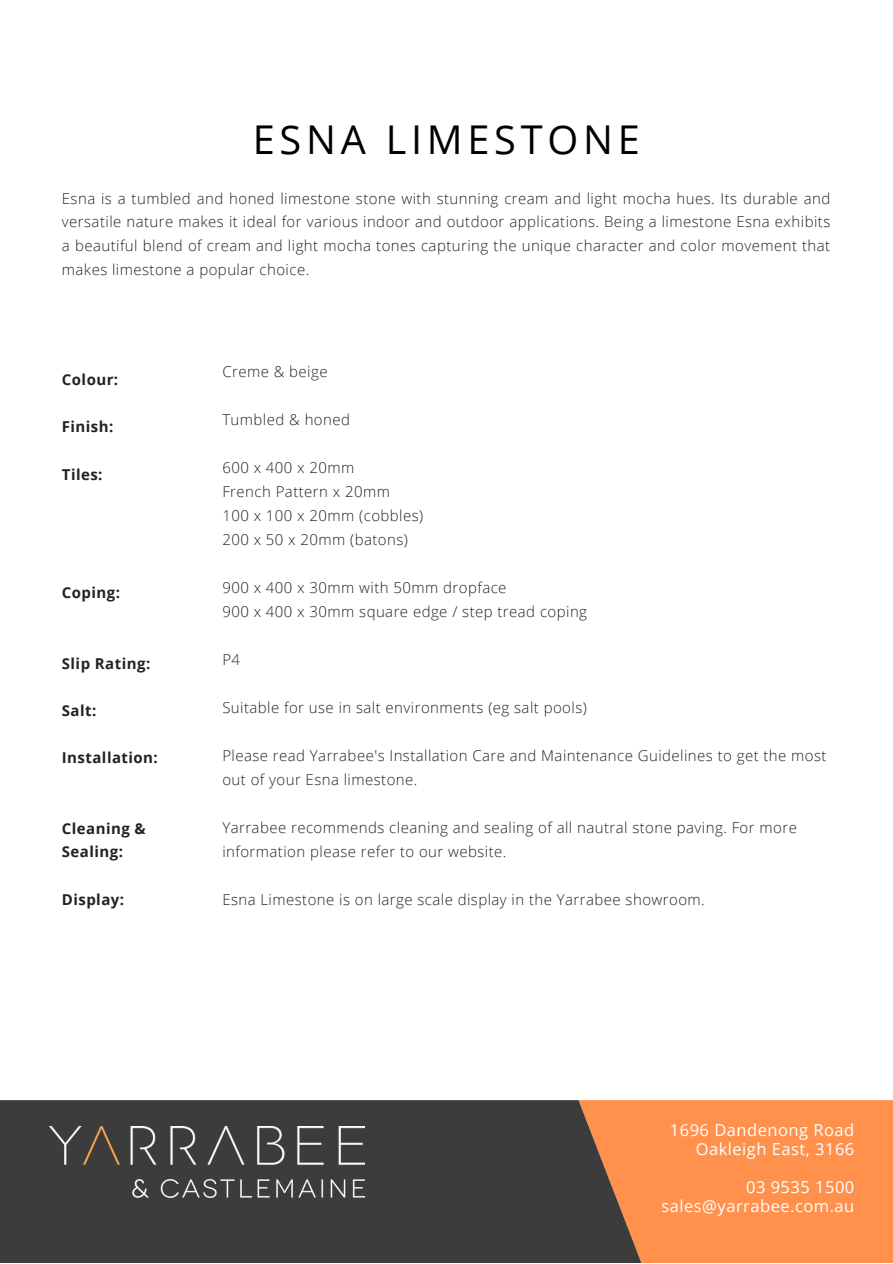
<style>
.page{position:relative;width:893px;height:1264px;background:#fff}
.page>*{position:absolute;margin:0;border:0;box-sizing:border-box;transform-origin:0 0}
.t1{font:39.6px "Open Sans";letter-spacing:.12em;color:#000}
.t2{font:16.5px "Open Sans";letter-spacing:.03em;color:#fff}
.t3{font:300 15px/23.5px "Open Sans";letter-spacing:.03em;color:#222}
.t4{font:700 15px/23.5px "Open Sans";letter-spacing:.03em;color:#222}
</style>
<div class="page">
<div style="left:645px;top:1100px;width:247px;height:162px;background:#ff914d"></div>
<svg style="left:0;top:1100px;width:645px;height:162px;background:#47413c"></svg>
<img style="left:50px;top:1126px;width:315px;height:71px">
<p class="t1" style="left:253px;top:112px;width:389px">ESNA LIMESTONE</p>
<p class="t3" style="left:62px;top:186px;width:769px;text-align:justify">Esna is a tumbled and honed limestone stone with stunning cream and light mocha hues. Its durable and versatile nature makes it ideal for various indoor and outdoor applications. Being a limestone Esna exhibits a beautiful blend of cream and light mocha tones capturing the unique character and color movement that makes limestone a popular choice.</p>
<p class="t4" style="left:62px;top:367px;width:58px">Colour:</p>
<p class="t4" style="left:62px;top:415px;width:53px">Finish:</p>
<p class="t4" style="left:62px;top:462px;width:42px">Tiles:</p>
<p class="t4" style="left:62px;top:580px;width:60px">Coping:</p>
<p class="t4" style="left:62px;top:651px;width:90px">Slip Rating:</p>
<p class="t4" style="left:62px;top:698px;width:36px">Salt:</p>
<p class="t4" style="left:62px;top:745px;width:97px">Installation:</p>
<p class="t4" style="left:62px;top:816px;width:85px">Cleaning &amp;<br>Sealing:</p>
<p class="t4" style="left:62px;top:887px;width:64px">Display:</p>
<p class="t3" style="left:222px;top:360px;width:107px">Creme &amp; beige</p>
<p class="t3" style="left:222px;top:408px;width:129px">Tumbled &amp; honed</p>
<p class="t3" style="left:222px;top:456px;width:134px">600 x 400 x 20mm</p>
<p class="t3" style="left:222px;top:480px;width:169px">French Pattern x 20mm</p>
<p class="t3" style="left:222px;top:503px;width:202px">100 x 100 x 20mm (cobbles)</p>
<p class="t3" style="left:222px;top:527px;width:187px">200 x 50 x 20mm (batons)</p>
<p class="t3" style="left:222px;top:575px;width:285px">900 x 400 x 30mm with 50mm dropface</p>
<p class="t3" style="left:222px;top:599px;width:366px">900 x 400 x 30mm square edge / step tread coping</p>
<p class="t3" style="left:222px;top:647px;width:19px">P4</p>
<p class="t3" style="left:222px;top:695px;width:366px">Suitable for use in salt environments (eg salt pools)</p>
<p class="t3" style="left:222px;top:743px;width:605px;line-height:24px">Please read Yarrabee's Installation Care and Maintenance Guidelines to get the most out of your Esna limestone.</p>
<p class="t3" style="left:222px;top:815px;width:576px;line-height:24px">Yarrabee recommends cleaning and sealing of all nautral stone paving. For more information please refer to our website.</p>
<p class="t3" style="left:222px;top:887px;width:484px">Esna Limestone is on large scale display in the Yarrabee showroom.</p>
<p class="t2" style="left:669px;top:1118px;width:186px">1696 Dandenong Road</p>
<p class="t2" style="left:695px;top:1137px;width:160px">Oakleigh East, 3166</p>
<p class="t2" style="left:746px;top:1175px;width:110px">03 9535 1500</p>
<p class="t2" style="left:661px;top:1194px;width:194px">sales@yarrabee.com.au</p>
</div>
